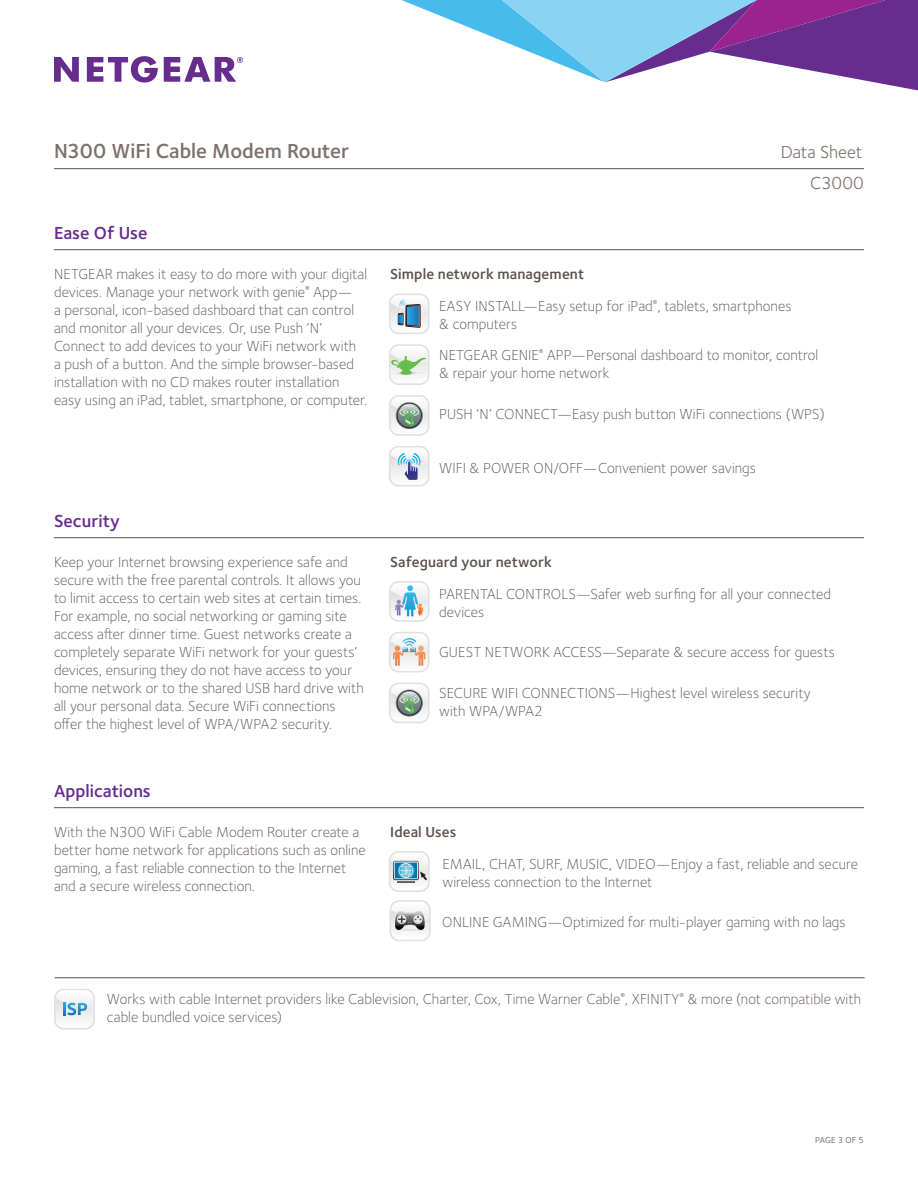
<style>
.page{position:relative;width:918px;height:1188px;background:#fff}
.page>*{position:absolute;margin:0;border:0;box-sizing:border-box;transform-origin:0 0}
.Product_Headline{font:600 21px "Foundry Sterling";color:#7d716c}
.Sub_Heads_Dk__Purple{font:600 18px "Foundry Sterling";color:#662d8e}
.Product_Headline-2{font:18px "Foundry Sterling";letter-spacing:-.01em;color:#7d716c}
.Product{font:18px "Foundry Sterling";letter-spacing:.01em;color:#7d716c}
.Body_Copy{font:300 15px/18px "Foundry Sterling";letter-spacing:.005em;color:#5d514e}
.Gray_Feature_Bullets{font:600 15px "Foundry Sterling";letter-spacing:.01em;color:#5d514e}
.page__s{font:9px "Foundry Sterling";letter-spacing:.02em;color:#5d514e}
</style>
<div class="page">
<svg style="left:401px;top:0;width:517px;height:91px"></svg>
<svg style="left:164px;top:57px;width:79px;height:25px"></svg>
<svg style="left:54px;top:57px;width:25px;height:25px"></svg>
<svg style="left:87px;top:56px;width:71px;height:27px"></svg>
<hr style="left:54px;top:168px;width:810px;height:1px;background:#5d514e">
<hr style="left:54px;top:249px;width:810px;height:1px;background:#5d514e">
<hr style="left:54px;top:537px;width:810px;height:1px;background:#5d514e">
<hr style="left:54px;top:807px;width:810px;height:1px;background:#5d514e">
<svg style="left:389px;top:294px;width:41px;height:40px"></svg>
<svg style="left:389px;top:581px;width:41px;height:41px"></svg>
<svg style="left:389px;top:344px;width:41px;height:41px"></svg>
<svg style="left:389px;top:632px;width:41px;height:40px"></svg>
<svg style="left:389px;top:395px;width:41px;height:41px"></svg>
<svg style="left:389px;top:446px;width:41px;height:41px"></svg>
<svg style="left:389px;top:683px;width:41px;height:40px"></svg>
<svg style="left:389px;top:900px;width:42px;height:41px"></svg>
<svg style="left:389px;top:851px;width:41px;height:41px"></svg>
<svg style="left:54px;top:989px;width:41px;height:41px"></svg>
<hr style="left:55px;top:977px;width:810px;height:1px;background:#5d514e">
<p class="Product_Headline" style="left:54px;top:138px;width:297px">N300 WiFi Cable Modem Router</p>
<p class="Product_Headline-2" style="left:781px;top:141px;width:83px">Data Sheet</p>
<p class="Sub_Heads_Dk__Purple" style="left:54px;top:222px;width:95px">Ease Of Use</p>
<p class="Body_Copy" style="left:54px;top:265px;width:315px">NETGEAR makes it easy to do more with your digital devices. Manage your network with genie<sup>®</sup> App—<br>a personal, icon-based dashboard that can control and monitor all your devices. Or, use Push ‘N’ Connect to add devices to your WiFi network with<br>a push of a button. And the simple browser-based installation with no CD makes router installation easy using an iPad, tablet, smartphone, or computer.</p>
<p class="Sub_Heads_Dk__Purple" style="left:54px;top:510px;width:68px">Security</p>
<p class="Body_Copy" style="left:54px;top:553px;width:311px">Keep your Internet browsing experience safe and secure with the free parental controls. It allows you to limit access to certain web sites at certain times.<br>For example, no social networking or gaming site access after dinner time. Guest networks create a completely separate WiFi network for your guests’ devices, ensuring they do not have access to your home network or to the shared USB hard drive with all your personal data. Secure WiFi connections offer the highest level of WPA/WPA2 security.</p>
<p class="Sub_Heads_Dk__Purple" style="left:54px;top:780px;width:98px">Applications</p>
<p class="Body_Copy" style="left:54px;top:823px;width:313px">With the N300 WiFi Cable Modem Router create a better home network for applications such as online gaming, a fast reliable connection to the Internet and a secure wireless connection.</p>
<p class="Product" style="left:810px;top:173px;width:55px">C3000</p>
<p class="Gray_Feature_Bullets" style="left:390px;top:265px;width:196px">Simple network management</p>
<p class="Body_Copy" style="left:439px;top:296px;width:354px">EASY INSTALL—Easy setup for iPad<sup>®</sup>, tablets, smartphones &amp; computers</p>
<p class="Body_Copy" style="left:439px;top:346px;width:381px">NETGEAR GENIE<sup>®</sup> APP—Personal dashboard to monitor, control &amp; repair your home network</p>
<p class="Body_Copy" style="left:439px;top:404px;width:387px">PUSH ‘N’ CONNECT—Easy push button WiFi connections (WPS)</p>
<p class="Body_Copy" style="left:439px;top:458px;width:318px">WIFI &amp; POWER ON/OFF—Convenient power savings</p>
<p class="Gray_Feature_Bullets" style="left:390px;top:553px;width:163px">Safeguard your network</p>
<p class="Body_Copy" style="left:439px;top:584px;width:393px">PARENTAL CONTROLS—Safer web surfing for all your connected devices</p>
<p class="Body_Copy" style="left:439px;top:643px;width:397px">GUEST NETWORK ACCESS—Separate &amp; secure access for guests</p>
<p class="Body_Copy" style="left:439px;top:683px;width:373px">SECURE WIFI CONNECTIONS—Highest level wireless security with WPA/WPA2</p>
<p class="Gray_Feature_Bullets" style="left:390px;top:823px;width:68px">Ideal Uses</p>
<p class="Body_Copy" style="left:443px;top:854px;width:417px">EMAIL, CHAT, SURF, MUSIC, VIDEO—Enjoy a fast, reliable and secure wireless connection to the Internet</p>
<p class="Body_Copy" style="left:442px;top:913px;width:405px">ONLINE GAMING—Optimized for multi-player gaming with no lags</p>
<p class="Body_Copy" style="left:107px;top:989px;width:756px">Works with cable Internet providers like Cablevision, Charter, Cox, Time Warner Cable<sup>®</sup>, XFINITY<sup>®</sup> &amp; more (not compatible with cable bundled voice services)</p>
<p class="page__s" style="left:815px;top:1135px;width:50px">PAGE 3 OF 5</p>
</div>
